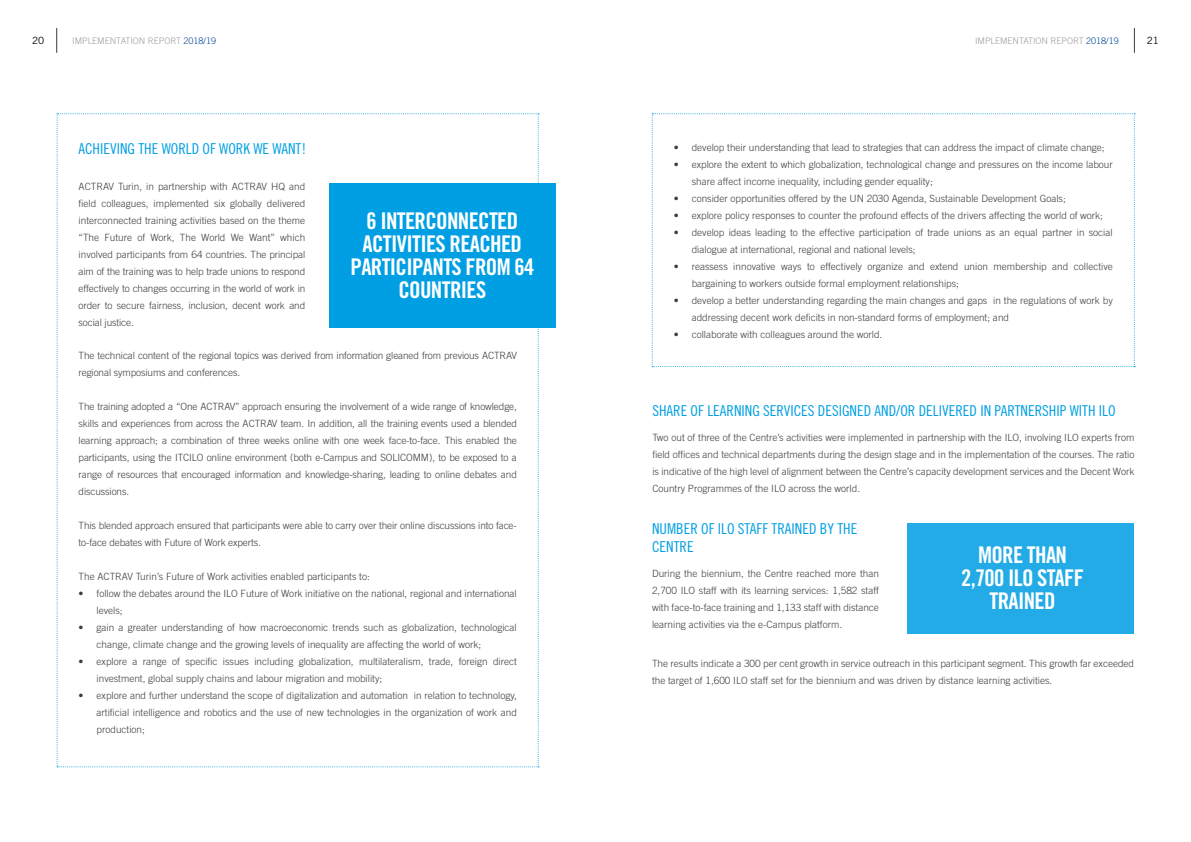
<style>
.page{position:relative;width:1191px;height:842px;background:#fff}
.page>*{position:absolute;margin:0;border:0;box-sizing:border-box;transform-origin:0 0}
.t1{font:23px/23px "Trade Gothic LT Std Bd Cn 20";letter-spacing:-.03em;color:#fff;text-align:center}
.t2{font:15px/18px "Trade Gothic LT Std Cn 18";color:#009fe3}
.t3{font:300 10px/17px "Trade Gothic LT Std";color:#3c3c3b}
.t4{font:10px "Trade Gothic LT Std";color:#000}
.t5{font:300 9px "Trade Gothic LT Std";color:#9d9d9c}
.s1{color:#004996}
</style>
<div class="page">
<svg style="left:57px;top:28px;width:1px;height:25px"></svg>
<svg style="left:1134px;top:28px;width:1px;height:25px"></svg>
<svg style="left:57px;top:113px;width:482px;height:654px"></svg>
<svg style="left:651px;top:113px;width:484px;height:254px"></svg>
<div style="left:329px;top:183px;width:227px;height:144px;background:#009fe3"></div>
<div style="left:907px;top:523px;width:227px;height:111px;background:#22abe6"></div>
<p class="t4" style="left:32px;top:34px;width:14px">20</p>
<p class="t5" style="left:72px;top:35px;width:145px">IMPLEMENTATION REPORT <span class="s1">2018/19</span></p>
<p class="t5" style="left:975px;top:35px;width:145px">IMPLEMENTATION REPORT <span class="s1">2018/19</span></p>
<p class="t4" style="left:1146px;top:34px;width:14px">21</p>
<h2 class="t2" style="left:78px;top:140px;width:229px">ACHIEVING THE WORLD OF WORK WE WANT!</h2>
<p class="t3" style="left:79px;top:178px;width:228px;text-align:justify">ACTRAV Turin, in partnership with ACTRAV HQ and field colleagues, implemented six globally delivered interconnected training activities based on the theme “The Future of Work, The World We Want” which involved participants from 64 countries. The principal aim of the training was to help trade unions to respond effectively to changes occurring in the world of work in order to secure fairness, inclusion, decent work and social justice.</p>
<p class="t3" style="left:79px;top:347px;width:440px">The technical content of the regional topics was derived from information gleaned from previous ACTRAV regional symposiums and conferences.</p>
<p class="t3" style="left:79px;top:398px;width:440px;text-align:justify">The training adopted a “One ACTRAV” approach ensuring the involvement of a wide range of knowledge, skills and experiences from across the ACTRAV team. In addition, all the training events used a blended learning approach; a combination of three weeks online with one week face-to-face. This enabled the participants, using the ITCILO online environment (both e-Campus and SOLICOMM), to be exposed to a range of resources that encouraged information and knowledge-sharing, leading to online debates and discussions.</p>
<p class="t3" style="left:79px;top:517px;width:440px">This blended approach ensured that participants were able to carry over their online discussions into face&shy;to-face debates with Future of Work experts.</p>
<p class="t3" style="left:79px;top:568px;width:293px">The ACTRAV Turin’s Future of Work activities enabled participants to:</p>
<p class="t3" style="left:97px;top:585px;width:422px;text-indent:-18px">• follow the debates around the ILO Future of Work initiative on the national, regional and international levels;</p>
<p class="t3" style="left:97px;top:619px;width:422px;text-indent:-18px">• gain a greater understanding of how macroeconomic trends such as globalization, technological change, climate change and the growing levels of inequality are affecting the world of work;</p>
<p class="t3" style="left:97px;top:653px;width:422px;text-indent:-18px">• explore a range of specific issues including globalization, multilateralism, trade, foreign direct investment, global supply chains and labour migration and mobility;</p>
<p class="t3" style="left:97px;top:687px;width:422px;text-align:justify;text-indent:-18px">• explore and further understand the scope of digitalization and automation in relation to technology, artificial intelligence and robotics and the use of new technologies in the organization of work and production;</p>
<h1 class="t1" style="left:350px;top:209px;width:185px">6 INTERCONNECTED<br>ACTIVITIES REACHED<br>PARTICIPANTS FROM 64<br>COUNTRIES</h1>
<p class="t3" style="left:673px;top:138px;width:432px">• develop their understanding that lead to strategies that can address the impact of climate change;</p>
<p class="t3" style="left:691px;top:155px;width:422px;text-indent:-18px">• explore the extent to which globalization, technological change and pressures on the income labour share affect income inequality, including gender equality;</p>
<p class="t3" style="left:673px;top:189px;width:393px">• consider opportunities offered by the UN 2030 Agenda, Sustainable Development Goals;</p>
<p class="t3" style="left:673px;top:206px;width:431px">• explore policy responses to counter the profound effects of the drivers affecting the world of work;</p>
<p class="t3" style="left:691px;top:223px;width:422px;text-indent:-18px">• develop ideas leading to the effective participation of trade unions as an equal partner in social dialogue at international, regional and national levels;</p>
<p class="t3" style="left:691px;top:257px;width:422px;text-indent:-18px">• reassess innovative ways to effectively organize and extend union membership and collective bargaining to workers outside formal employment relationships;</p>
<p class="t3" style="left:691px;top:291px;width:422px;text-indent:-18px">• develop a better understanding regarding the main changes and gaps in the regulations of work by addressing decent work deficits in non-standard forms of employment; and</p>
<p class="t3" style="left:673px;top:325px;width:210px">• collaborate with colleagues around the world.</p>
<h2 class="t2" style="left:652px;top:401px;width:465px">SHARE OF LEARNING SERVICES DESIGNED AND/OR DELIVERED IN PARTNERSHIP WITH ILO</h2>
<p class="t3" style="left:652px;top:429px;width:483px;text-align:justify">Two out of three of the Centre’s activities were implemented in partnership with the ILO, involving ILO experts from field offices and technical departments during the design stage and in the implementation of the courses. The ratio is indicative of the high level of alignment between the Centre’s capacity development services and the Decent Work Country Programmes of the ILO across the world.</p>
<h2 class="t2" style="left:652px;top:519px;width:207px">NUMBER OF ILO STAFF TRAINED BY THE<br>CENTRE</h2>
<p class="t3" style="left:652px;top:565px;width:228px;text-align:justify">During the biennium, the Centre reached more than 2,700 ILO staff with its learning services: 1,582 staff with face-to-face training and 1,133 staff with distance learning activities via the e-Campus platform.</p>
<h1 class="t1" style="left:961px;top:543px;width:124px">MORE THAN<br>2,700 ILO STAFF<br>TRAINED</h1>
<p class="t3" style="left:652px;top:655px;width:483px">The results indicate a 300 per cent growth in service outreach in this participant segment. This growth far exceeded the target of 1,600 ILO staff set for the biennium and was driven by distance learning activities.</p>
</div>
